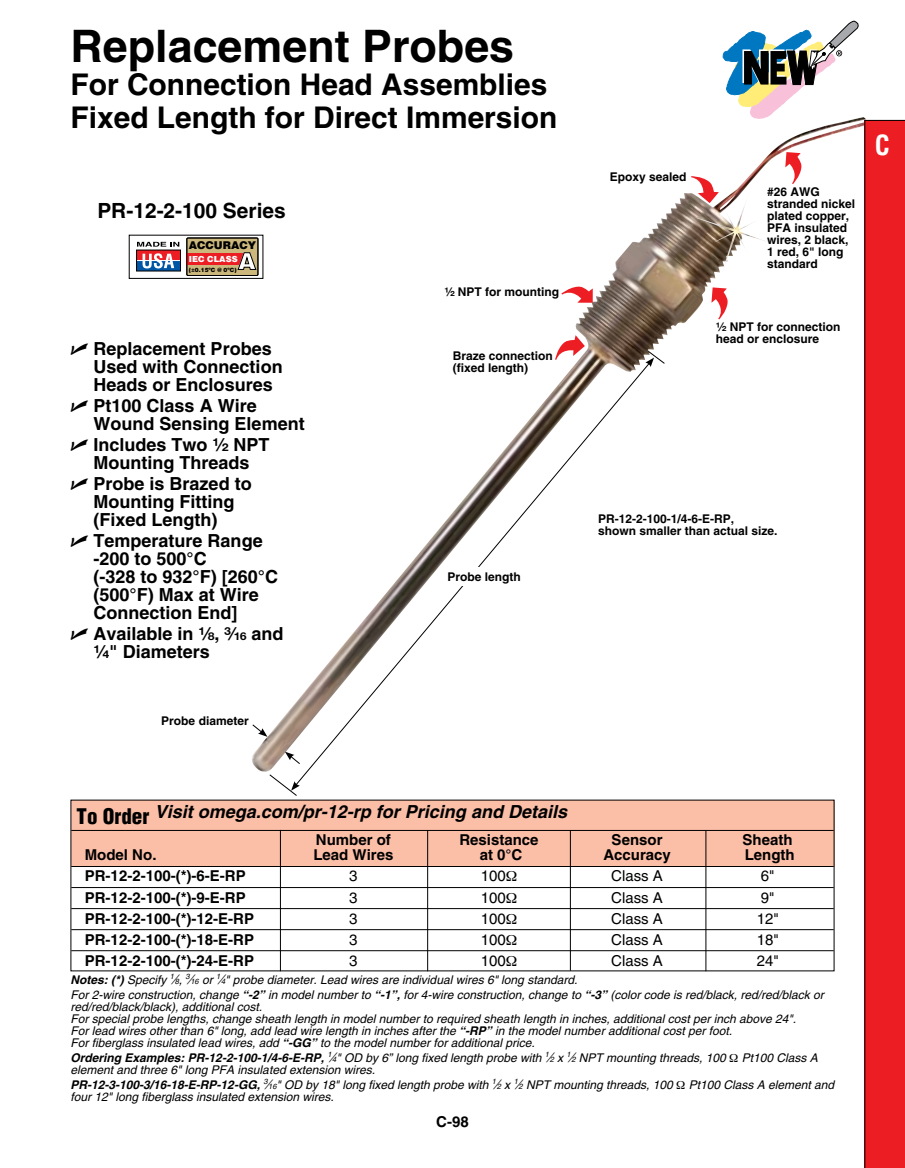
<style>
.page{position:relative;width:905px;height:1168px;background:#fff}
.page>*{position:absolute;margin:0;border:0;box-sizing:border-box;transform-origin:0 0}
.t1{font:700 44.85px "Helvetica";color:#000}
.t2{font:700 29.85px/33.2px "Helvetica";color:#000}
.t3{font:700 condensed 27px "Helvetica";color:#fff}
.t4{font:900 23.25px "Helvetica";color:#fff}
.t5{font:700 20.85px "Helvetica";color:#000}
.t6{font:700 18px/18px "Helvetica";color:#000}
.t7{font:italic 700 18px "Helvetica";color:#000}
.t8{font:700 15px "Helvetica";color:#000}
.t9{font:15px "Helvetica";color:#000}
.t10{font:italic 12px/12px "Helvetica";color:#000}
.t11{font:700 12px/12px "Helvetica";color:#000}
.t12{font:900 10.8px "Helvetica";color:#000}
.t13{font:900 8.25px "Helvetica";color:#fff}
.t14{font:900 5.85px "Helvetica";color:#000}
.s1{font-family:"Universal Newswith Comm Pi";font-weight:400}
.s2{font-family:"Helvetica Fraction"}
.s3{font-weight:900;font-style:normal;font-stretch:condensed;font-size:21px}
.s4{font-weight:700}
.s5{font-size:13.5px}
.s6{font-size:7.5px}
</style>
<div class="page">
<div style="left:71px;top:800px;width:763px;height:66px;background:#fbbea7"></div>
<hr style="left:71px;top:830px;width:762px;height:1px;background:#000">
<hr style="left:71px;top:866px;width:762px;height:1px;background:#000">
<hr style="left:71px;top:887px;width:762px;height:1px;background:#000">
<hr style="left:71px;top:908px;width:762px;height:1px;background:#000">
<hr style="left:71px;top:929px;width:762px;height:1px;background:#000">
<hr style="left:71px;top:950px;width:762px;height:1px;background:#000">
<hr style="left:280px;top:830px;width:1px;height:141px;background:#000">
<hr style="left:427px;top:830px;width:1px;height:141px;background:#000">
<hr style="left:570px;top:830px;width:1px;height:141px;background:#000">
<img style="left:251px;top:193px;width:440px;height:579px">
<svg style="left:294px;top:362px;width:356px;height:419px"></svg>
<svg style="left:269px;top:774px;width:31px;height:22px"></svg>
<svg style="left:285px;top:751px;width:16px;height:14px"></svg>
<svg style="left:252px;top:724px;width:15px;height:13px"></svg>
<svg style="left:645px;top:350px;width:20px;height:17px"></svg>
<div style="left:447px;top:567px;width:79px;height:18px;background:#fff"></div>
<svg style="left:561px;top:286px;width:31px;height:17px"></svg>
<svg style="left:555px;top:335px;width:30px;height:25px"></svg>
<div style="left:129px;top:235px;width:134px;height:44px;border:1px solid #000"></div>
<div style="left:136px;top:250px;width:44px;height:10px;background:#ed1d24"></div>
<svg style="left:138px;top:261px;width:41px;height:8px"></svg>
<svg style="left:142px;top:253px;width:32px;height:15px"></svg>
<svg style="left:137px;top:242px;width:42px;height:5px"></svg>
<div style="left:136px;top:250px;width:45px;height:21px;border:1px solid #000"></div>
<div style="left:187px;top:238px;width:71px;height:37px;background:#ccb87c"></div>
<div style="left:187px;top:253px;width:57px;height:12px;background:#ed1d24"></div>
<svg style="left:237px;top:252px;width:19px;height:18px"></svg>
<div style="left:187px;top:238px;width:71px;height:38px;border:1px solid #000"></div>
<svg style="left:691px;top:20px;width:213px;height:1148px"></svg>
<h1 class="t1" style="left:70px;top:18px;width:445px">Replacement Probes</h1>
<h2 class="t2" style="left:70px;top:67px;width:488px">For Connection Head Assemblies<br>Fixed Length for Direct Immersion</h2>
<h3 class="t5" style="left:97px;top:198px;width:190px">PR-12-2-100 Series</h3>
<p class="t12" style="left:189px;top:238px;width:69px">ACCURACY</p>
<p class="t13" style="left:189px;top:254px;width:50px">IEC CLASS</p>
<p class="t14" style="left:189px;top:266px;width:49px">(±0.15ºC @ 0ºC)</p>
<h3 class="t4" style="left:238px;top:246px;width:20px">A</h3>
<h3 class="t6" style="left:94px;top:339px;width:191px;text-indent:-23px"><span class="s1">U</span> Replacement Probes<br>Used with Connection<br>Heads or Enclosures</h3>
<h3 class="t6" style="left:94px;top:396px;width:213px;text-indent:-23px"><span class="s1">U</span> Pt100 Class A Wire<br>Wound Sensing Element</h3>
<h3 class="t6" style="left:70px;top:435px;width:200px;text-align:center"><span class="s1">U</span> Includes Two <span class="s2">¹⁄₂</span> NPT<br>Mounting Threads</h3>
<h3 class="t6" style="left:94px;top:474px;width:160px;text-indent:-23px"><span class="s1">U</span> Probe is Brazed to<br>Mounting Fitting (Fixed Length)</h3>
<h3 class="t6" style="left:94px;top:531px;width:186px;text-indent:-23px"><span class="s1">U</span> Temperature Range -200 to 500°C<br>(-328 to 932°F) [260°C (500°F) Max at Wire<br>Connection End]</h3>
<h3 class="t6" style="left:94px;top:624px;width:191px;text-indent:-23px"><span class="s1">U</span> Available in <span class="s2">¹⁄₈</span>, <span class="s2">³⁄₁₆</span> and<br><span class="s2">¹⁄₄</span>" Diameters</h3>
<p class="t11" style="left:161px;top:714px;width:89px">Probe diameter</p>
<p class="t11" style="left:444px;top:286px;width:116px"><span class="s2">¹⁄₂</span> NPT for mounting</p>
<p class="t11" style="left:453px;top:350px;width:102px">Braze connection (fixed length)</p>
<p class="t11" style="left:447px;top:570px;width:75px">Probe length</p>
<p class="t11" style="left:610px;top:171px;width:78px">Epoxy sealed</p>
<p class="t11" style="left:767px;top:186px;width:90px">#26 AWG stranded nickel plated copper,<br>PFA insulated wires, 2 black,<br>1 red, 6" long standard</p>
<p class="t11" style="left:716px;top:321px;width:126px"><span class="s2">¹⁄₂</span> NPT for connection head or enclosure</p>
<h3 class="t3" style="left:874px;top:128px;width:17px">C</h3>
<p class="t11" style="left:598px;top:513px;width:181px">PR-12-2-100-1/4-6-E-RP,<br>shown smaller than actual size.</p>
<h3 class="t7" style="left:76px;top:801px;width:492px"><span class="s3">To Order</span> Visit omega.com/pr-12-rp for Pricing and Details</h3>
<p class="t8" style="left:316px;top:831px;width:76px">Number of</p>
<p class="t8" style="left:459px;top:831px;width:81px">Resistance</p>
<p class="t8" style="left:611px;top:831px;width:52px">Sensor</p>
<p class="t8" style="left:742px;top:831px;width:52px">Sheath</p>
<p class="t8" style="left:85px;top:846px;width:73px">Model No.</p>
<p class="t8" style="left:313px;top:846px;width:82px">Lead Wires</p>
<p class="t8" style="left:480px;top:846px;width:44px">at 0°C</p>
<p class="t8" style="left:603px;top:846px;width:69px">Accuracy</p>
<p class="t8" style="left:744px;top:846px;width:51px">Length</p>
<p class="t8" style="left:85px;top:867px;width:162px">PR-12-2-100-(*)-6-E-RP</p>
<p class="t9" style="left:349px;top:867px;width:10px">3</p>
<p class="t9" style="left:480px;top:867px;width:27px">100</p>
<p class="t9" style="left:611px;top:867px;width:53px">Class A</p>
<p class="t9" style="left:760px;top:867px;width:15px">6"</p>
<p class="t8" style="left:85px;top:888px;width:162px">PR-12-2-100-(*)-9-E-RP</p>
<p class="t9" style="left:349px;top:888px;width:10px">3</p>
<p class="t9" style="left:480px;top:888px;width:27px">100</p>
<p class="t9" style="left:611px;top:888px;width:53px">Class A</p>
<p class="t9" style="left:760px;top:888px;width:15px">9"</p>
<p class="t8" style="left:85px;top:909px;width:171px">PR-12-2-100-(*)-12-E-RP</p>
<p class="t9" style="left:349px;top:909px;width:10px">3</p>
<p class="t9" style="left:480px;top:909px;width:27px">100</p>
<p class="t9" style="left:611px;top:909px;width:53px">Class A</p>
<p class="t9" style="left:756px;top:909px;width:24px">12"</p>
<p class="t8" style="left:85px;top:930px;width:171px">PR-12-2-100-(*)-18-E-RP</p>
<p class="t9" style="left:349px;top:930px;width:10px">3</p>
<p class="t9" style="left:480px;top:930px;width:27px">100</p>
<p class="t9" style="left:611px;top:930px;width:53px">Class A</p>
<p class="t9" style="left:756px;top:930px;width:24px">18"</p>
<p class="t8" style="left:85px;top:951px;width:171px">PR-12-2-100-(*)-24-E-RP</p>
<p class="t9" style="left:349px;top:951px;width:10px">3</p>
<p class="t9" style="left:480px;top:951px;width:27px">100</p>
<p class="t9" style="left:611px;top:951px;width:53px">Class A</p>
<p class="t9" style="left:756px;top:951px;width:24px">24"</p>
<p class="t10" style="left:70px;top:972px;width:754px;line-height:15px"><span class="s4">Notes: (*)</span> Specify <sup>1</sup><span class="s5">⁄</span><span class="s6">8</span>, <sup>3</sup><span class="s5">⁄</span><span class="s6">16</span> or <sup>1</sup><span class="s5">⁄</span><span class="s6">4</span>" probe diameter. Lead wires are individual wires 6" long standard.<br>For 2-wire construction, change <span class="s4">“-2”</span> in model number to <span class="s4">“-1”,</span> for 4-wire construction, change to <span class="s4">“-3”</span> (color code is red/black, red/red/black or</p>
<p class="t10" style="left:71px;top:1001px;width:727px">red/red/black/black), additional cost.<br>For special probe lengths, change sheath length in model number to required sheath length in inches, additional cost per inch above 24".<br>For lead wires other than 6" long, add lead wire length in inches after the <span class="s4">“-RP”</span> in the model number additional cost per foot.<br>For fiberglass insulated lead wires, add <span class="s4">“-GG”</span> to the model number for additional price.</p>
<p class="t10" style="left:71px;top:1052px;width:656px"><span class="s4">Ordering Examples: PR-12-2-100-1/4-6-E-RP,</span> <sup>1</sup><span class="s5">⁄</span><span class="s6">4</span>" OD by 6” long fixed length probe with <sup>1</sup><span class="s5">⁄</span><span class="s6">2</span> x <sup>1</sup><span class="s5">⁄</span><span class="s6">2</span> NPT mounting threads, 100</p>
<p class="t10" style="left:741px;top:1052px;width:78px">Pt100 Class A</p>
<p class="t10" style="left:70px;top:1062px;width:603px;line-height:15px">element and three 6" long PFA insulated extension wires.<br><span class="s4">PR-12-3-100-3/16-18-E-RP-12-GG,</span> <sup>3</sup><span class="s5">⁄</span><span class="s6">16</span>" OD by 18" long fixed length probe with <sup>1</sup><span class="s5">⁄</span><span class="s6">2</span> x <sup>1</sup><span class="s5">⁄</span><span class="s6">2</span> NPT mounting threads, 100</p>
<p class="t10" style="left:688px;top:1079px;width:147px">Pt100 Class A element and</p>
<p class="t10" style="left:71px;top:1091px;width:265px">four 12" long fiberglass insulated extension wires.</p>
<p class="t8" style="left:436px;top:1112px;width:34px">C-98</p>
</div>
